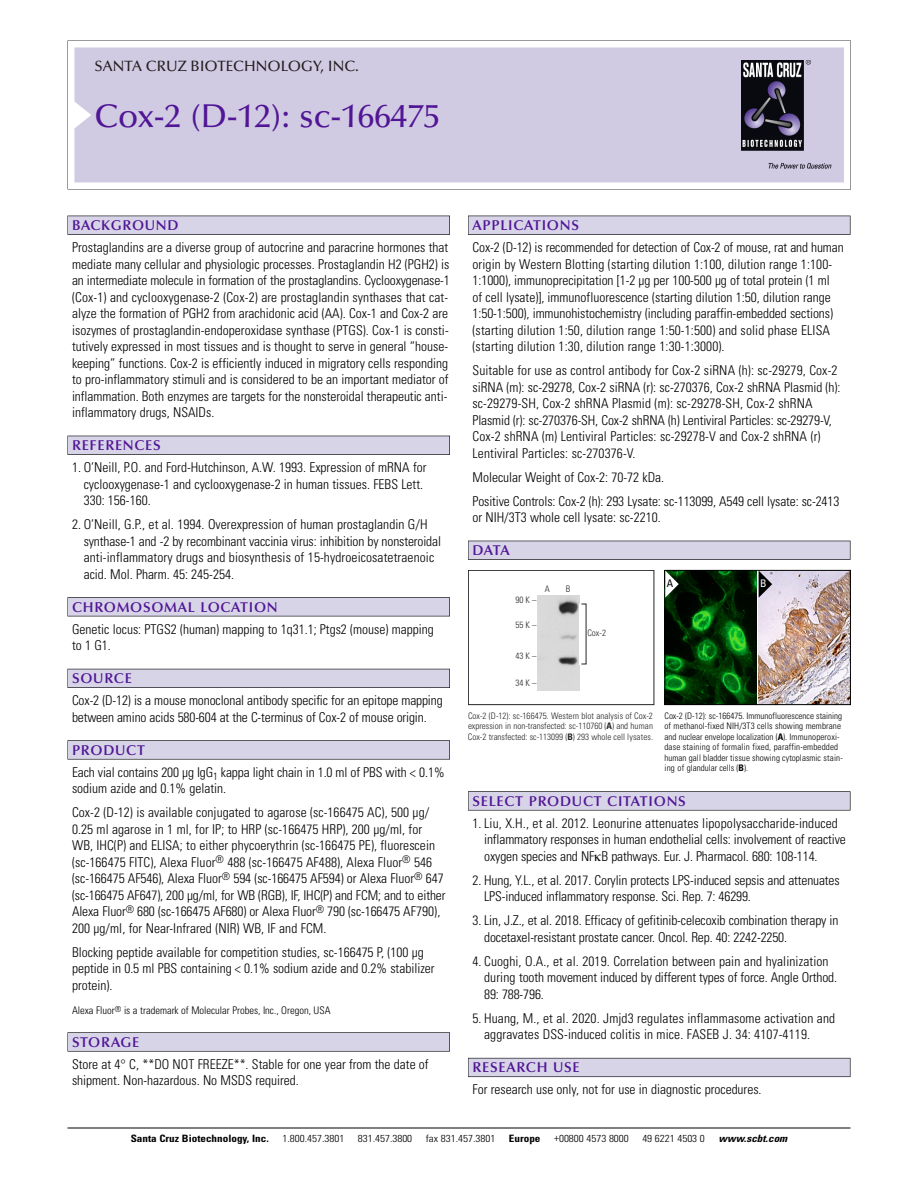
<style>
.page{position:relative;width:918px;height:1188px;background:#fff}
.page>*{position:absolute;margin:0;border:0;box-sizing:border-box;transform-origin:0 0}
.t1{font:500 33px "Optima";color:#511695}
.t2{font:500 15px "Optima";color:#231f20}
.t3{font:600 14.25px "Optima";letter-spacing:.05em;color:#511695}
.t4{font:300 condensed 13.5px/16.5px "Univers";color:#000}
.t5{font:300 condensed 10.5px "Univers";color:#000}
.t6{font:condensed 10.5px "Univers";color:#000}
.t7{font:condensed 10.5px "Univers";color:#fff}
.t8{font:300 condensed 10.2px "Univers";color:#000;scale:1.1 1}
.t9{font:700 condensed 10.2px "Univers";color:#000;scale:1.1 1}
.t10{font:italic 700 condensed 10.2px "Univers";color:#000;scale:1.1 1}
.t11{font:300 condensed 9px/10.5px "Univers";letter-spacing:.005em;color:#000}
.t12{font:300 condensed 9px/10.5px "Univers";color:#272627;text-align:justify}
.s1{font-weight:700}
</style>
<div class="page">
<svg style="left:68px;top:40px;width:783px;height:149px"></svg>
<div style="left:74px;top:47px;width:770px;height:135px;background:#d1cae3"></div>
<img style="left:741px;top:60px;width:90px;height:108px">
<div style="left:68px;top:216px;width:382px;height:19px;background:#535256"></div>
<div style="left:68px;top:216px;width:381px;height:18px;background:#d7d4e8"></div>
<div style="left:68px;top:436px;width:382px;height:19px;background:#525156"></div>
<div style="left:68px;top:436px;width:381px;height:18px;background:#d7d4e8"></div>
<div style="left:68px;top:597px;width:382px;height:19px;background:#545357"></div>
<div style="left:68px;top:598px;width:381px;height:18px;background:#d7d4e8"></div>
<div style="left:68px;top:669px;width:382px;height:19px;background:#535259"></div>
<div style="left:68px;top:669px;width:381px;height:18px;background:#d7d4e8"></div>
<svg style="left:68px;top:740px;width:382px;height:20px"></svg>
<div style="left:68px;top:741px;width:381px;height:18px;background:#d7d4e8"></div>
<svg style="left:68px;top:1032px;width:382px;height:20px"></svg>
<div style="left:68px;top:1033px;width:381px;height:18px;background:#d7d4e8"></div>
<div style="left:468px;top:216px;width:382px;height:19px;background:#535256"></div>
<div style="left:468px;top:216px;width:382px;height:18px;background:#d7d4e8"></div>
<div style="left:468px;top:541px;width:382px;height:19px;background:#525156"></div>
<div style="left:468px;top:541px;width:382px;height:18px;background:#d7d4e8"></div>
<svg style="left:468px;top:791px;width:382px;height:20px"></svg>
<div style="left:468px;top:792px;width:382px;height:18px;background:#d7d4e8"></div>
<div style="left:468px;top:1058px;width:382px;height:19px;background:#64626c"></div>
<div style="left:468px;top:1058px;width:382px;height:18px;background:#d7d4e8"></div>
<hr style="left:68px;top:1128px;width:782px;height:1px;background:#000">
<img style="left:759px;top:572px;width:90px;height:131px">
<img style="left:666px;top:572px;width:91px;height:131px">
<div style="left:664px;top:570px;width:187px;height:135px;border:1px solid #000"></div>
<svg style="left:759px;top:571px;width:13px;height:27px"></svg>
<svg style="left:665px;top:571px;width:14px;height:27px"></svg>
<div style="left:468px;top:570px;width:186px;height:135px;border:1px solid #272627"></div>
<img style="left:538px;top:595px;width:42px;height:96px">
<p class="t2" style="left:94px;top:60px;width:266px">SANTA CRUZ BIOTECHNOLOGY, INC.</p>
<p class="t1" style="left:94px;top:102px;width:347px">Cox-2 (D-12): sc-166475</p>
<p class="t3" style="left:72px;top:219px;width:108px">BACKGROUND</p>
<p class="t4" style="left:72px;top:240px;width:379px">Prostaglandins are a diverse group of autocrine and paracrine hormones that mediate many cellular and physiologic processes. Prostaglandin H2 (PGH2) is an intermediate molecule in formation of the prostaglandins. Cyclooxygenase-1 (Cox-1) and cyclooxygenase-2 (Cox-2) are prostaglandin synthases that cat&shy;alyze the formation of PGH2 from arachidonic acid (AA). Cox-1 and Cox-2 are isozymes of prostaglandin-endoperoxidase synthase (PTGS). Cox-1 is consti&shy;tutively expressed in most tissues and is thought to serve in general “house&shy;keeping” functions. Cox-2 is efficiently induced in migratory cells responding to pro-inflammatory stimuli and is considered to be an important mediator of inflammation. Both enzymes are targets for the nonsteroidal therapeutic anti&shy;inflammatory drugs, NSAIDs.</p>
<p class="t3" style="left:72px;top:439px;width:90px">REFERENCES</p>
<p class="t4" style="left:84px;top:460px;width:344px;text-indent:-12px">1. O’Neill, P.O. and Ford-Hutchinson, A.W. 1993. Expression of mRNA for cyclooxygenase-1 and cyclooxygenase-2 in human tissues. FEBS Lett.<br>330: 156-160.</p>
<p class="t4" style="left:84px;top:517px;width:359px;text-indent:-12px">2. O’Neill, G.P., et al. 1994. Overexpression of human prostaglandin G/H synthase-1 and -2 by recombinant vaccinia virus: inhibition by nonsteroidal anti-inflammatory drugs and biosynthesis of 15-hydroeicosatetraenoic acid. Mol. Pharm. 45: 245-254.</p>
<p class="t3" style="left:72px;top:601px;width:207px">CHROMOSOMAL LOCATION</p>
<p class="t4" style="left:72px;top:622px;width:363px">Genetic locus: PTGS2 (human) mapping to 1q31.1; Ptgs2 (mouse) mapping to 1 G1.</p>
<p class="t3" style="left:72px;top:672px;width:61px">SOURCE</p>
<p class="t4" style="left:72px;top:694px;width:372px">Cox-2 (D-12) is a mouse monoclonal antibody specific for an epitope mapping between amino acids 580-604 at the C-terminus of Cox-2 of mouse origin.</p>
<p class="t3" style="left:72px;top:744px;width:74px">PRODUCT</p>
<p class="t4" style="left:72px;top:765px;width:374px">Each vial contains 200 µg IgG<sub>1</sub> kappa light chain in 1.0 ml of PBS with &lt; 0.1% sodium azide and 0.1% gelatin.</p>
<p class="t4" style="left:72px;top:806px;width:375px">Cox-2 (D-12) is available conjugated to agarose (sc-166475 AC), 500 µg/ 0.25 ml agarose in 1 ml, for IP; to HRP (sc-166475 HRP), 200 µg/ml, for WB, IHC(P) and ELISA; to either phycoerythrin (sc-166475 PE), fluorescein (sc-166475 FITC), Alexa Fluor<sup>®</sup> 488 (sc-166475 AF488), Alexa Fluor<sup>®</sup> 546 (sc-166475 AF546), Alexa Fluor<sup>®</sup> 594 (sc-166475 AF594) or Alexa Fluor<sup>®</sup> 647 (sc-166475 AF647), 200 µg/ml, for WB (RGB), IF, IHC(P) and FCM; and to either Alexa Fluor<sup>®</sup> 680 (sc-166475 AF680) or Alexa Fluor<sup>®</sup> 790 (sc-166475 AF790), 200 µg/ml, for Near-Infrared (NIR) WB, IF and FCM.</p>
<p class="t4" style="left:72px;top:945px;width:364px">Blocking peptide available for competition studies, sc-166475 P, (100 µg peptide in 0.5 ml PBS containing &lt; 0.1% sodium azide and 0.2% stabilizer protein).</p>
<p class="t5" style="left:72px;top:1006px;width:260px">Alexa Fluor<sup>®</sup> is a trademark of Molecular Probes, Inc., Oregon, USA</p>
<p class="t3" style="left:72px;top:1036px;width:69px">STORAGE</p>
<p class="t4" style="left:72px;top:1057px;width:358px">Store at 4° C, **DO NOT FREEZE**. Stable for one year from the date of shipment. Non-hazardous. No MSDS required.</p>
<p class="t3" style="left:473px;top:219px;width:108px">APPLICATIONS</p>
<p class="t4" style="left:473px;top:240px;width:373px">Cox-2 (D-12) is recommended for detection of Cox-2 of mouse, rat and human origin by Western Blotting (starting dilution 1:100, dilution range 1:100- 1:1000), immunoprecipitation [1-2 µg per 100-500 µg of total protein (1 ml<br>of cell lysate)], immunofluorescence (starting dilution 1:50, dilution range 1:50-1:500), immunohistochemistry (including paraffin-embedded sections) (starting dilution 1:50, dilution range 1:50-1:500) and solid phase ELISA (starting dilution 1:30, dilution range 1:30-1:3000).</p>
<p class="t4" style="left:473px;top:363px;width:370px">Suitable for use as control antibody for Cox-2 siRNA (h): sc-29279, Cox-2 siRNA (m): sc-29278, Cox-2 siRNA (r): sc-270376, Cox-2 shRNA Plasmid (h): sc-29279-SH, Cox-2 shRNA Plasmid (m): sc-29278-SH, Cox-2 shRNA Plasmid (r): sc-270376-SH, Cox-2 shRNA (h) Lentiviral Particles: sc-29279-V, Cox-2 shRNA (m) Lentiviral Particles: sc-29278-V and Cox-2 shRNA (r)<br>Lentiviral Particles: sc-270376-V.</p>
<p class="t4" style="left:473px;top:470px;width:193px">Molecular Weight of Cox-2: 70-72 kDa.</p>
<p class="t4" style="left:473px;top:494px;width:368px">Positive Controls: Cox-2 (h): 293 Lysate: sc-113099, A549 cell lysate: sc-2413 or NIH/3T3 whole cell lysate: sc-2210.</p>
<p class="t3" style="left:473px;top:544px;width:39px">DATA</p>
<p class="t12" style="left:516px;top:595px;width:22px">90K–</p>
<p class="t12" style="left:516px;top:621px;width:22px">55K–</p>
<p class="t12" style="left:516px;top:651px;width:22px">43K–</p>
<p class="t12" style="left:516px;top:679px;width:22px">34K–</p>
<p class="t12" style="left:545px;top:585px;width:7px">A</p>
<p class="t12" style="left:566px;top:585px;width:6px">B</p>
<p class="t12" style="left:587px;top:629px;width:20px">Cox-2</p>
<p class="t12" style="left:468px;top:711px;width:187px">Cox-2 (D-12): sc-166475. Western blot analysis of Cox-2 expression in non-transfected: sc-110760 (<span class="s1">A</span>) and human Cox-2 transfected: sc-113099 (<span class="s1">B</span>) 293 whole cell lysates.</p>
<p class="t6" style="left:667px;top:579px;width:8px">A</p>
<p class="t7" style="left:760px;top:579px;width:8px">B</p>
<p class="t11" style="left:665px;top:711px;width:180px">Cox-2 (D-12): sc-166475. Immunofluorescence staining of methanol-fixed NIH/3T3 cells showing membrane and nuclear envelope localization (<span class="s1">A</span>). Immunoperoxi&shy;dase staining of formalin fixed, paraffin-embedded human gall bladder tissue showing cytoplasmic stain&shy;ing of glandular cells (<span class="s1">B</span>).</p>
<p class="t3" style="left:473px;top:795px;width:215px">SELECT PRODUCT CITATIONS</p>
<p class="t4" style="left:484px;top:816px;width:363px;text-indent:-12px">1. Liu, X.H., et al. 2012. Leonurine attenuates lipopolysaccharide-induced inflammatory responses in human endothelial cells: involvement of reactive oxygen species and NF B pathways. Eur. J. Pharmacol. 680: 108-114.</p>
<p class="t4" style="left:484px;top:873px;width:357px;text-indent:-12px">2. Hung, Y.L., et al. 2017. Corylin protects LPS-induced sepsis and attenuates<br>LPS-induced inflammatory response. Sci. Rep. 7: 46299.</p>
<p class="t4" style="left:484px;top:914px;width:356px;text-indent:-12px">3. Lin, J.Z., et al. 2018. Efficacy of gefitinib-celecoxib combination therapy in docetaxel-resistant prostate cancer. Oncol. Rep. 40: 2242-2250.</p>
<p class="t4" style="left:484px;top:954px;width:354px;text-indent:-12px">4. Cuoghi, O.A., et al. 2019. Correlation between pain and hyalinization during tooth movement induced by different types of force. Angle Orthod.<br>89: 788-796.</p>
<p class="t4" style="left:484px;top:1011px;width:352px;text-indent:-12px">5. Huang, M., et al. 2020. Jmjd3 regulates inflammasome activation and aggravates DSS-induced colitis in mice. FASEB J. 34: 4107-4119.</p>
<p class="t3" style="left:473px;top:1062px;width:109px">RESEARCH USE</p>
<p class="t4" style="left:473px;top:1083px;width:291px">For research use only, not for use in diagnostic procedures.</p>
<p class="t9" style="left:131px;top:1135px;width:127px">Santa Cruz Biotechnology, Inc.</p>
<p class="t8" style="left:282px;top:1135px;width:58px">1.800.457.3801</p>
<p class="t8" style="left:358px;top:1135px;width:51px">831.457.3800</p>
<p class="t8" style="left:426px;top:1135px;width:65px">fax 831.457.3801</p>
<p class="t9" style="left:509px;top:1135px;width:30px">Europe</p>
<p class="t8" style="left:554px;top:1135px;width:69px">+00800 4573 8000</p>
<p class="t8" style="left:642px;top:1135px;width:58px">49 6221 4503 0</p>
<p class="t10" style="left:719px;top:1135px;width:66px">www.scbt.com</p>
</div>
